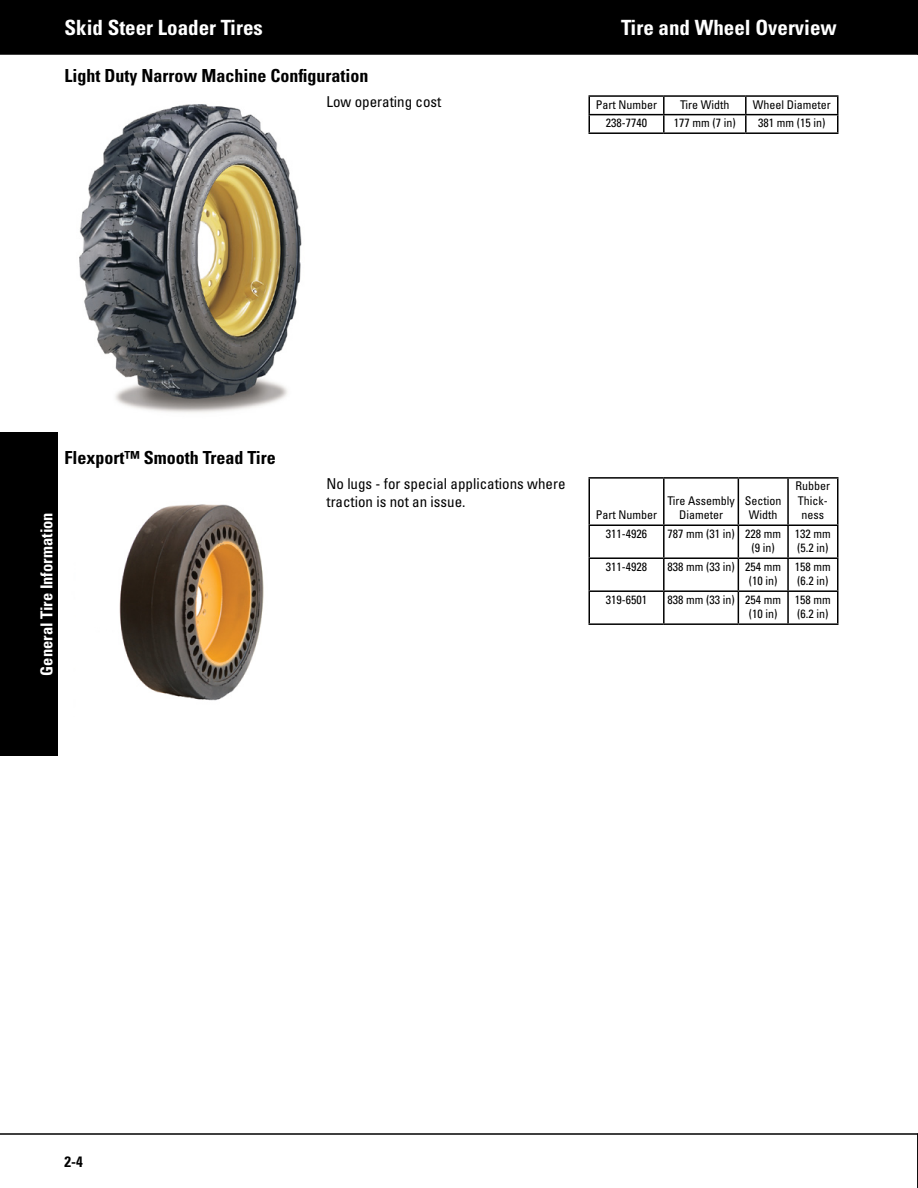
<style>
.page{position:relative;width:918px;height:1188px;background:#fff}
.page>*{position:absolute;margin:0;border:0;box-sizing:border-box;transform-origin:0 0}
.t1{font:700 condensed 21px "Univers";color:#fff}
.t2{font:700 condensed 18px "Univers";color:#000}
.t3{font:700 condensed 16.5px "Univers";color:#fff}
.t4{font:condensed 15px/18px "Univers";color:#000}
.t5{font:700 condensed 15px "Univers";color:#000}
.t6{font:condensed 12px/14.4px "Univers";color:#000}
</style>
<div class="page">
<div style="left:0;top:0;width:917px;height:55px;background:#000"></div>
<hr style="left:0;top:1133px;width:917px;height:2px;background:#3f3f3f">
<div style="left:0;top:432px;width:58px;height:324px;background:#000"></div>
<svg style="left:917px;top:0;width:1px;height:55px"></svg>
<svg style="left:917px;top:1133px;width:1px;height:55px"></svg>
<img style="left:79px;top:104px;width:223px;height:309px">
<svg style="left:588px;top:97px;width:2px;height:35px"></svg>
<svg style="left:837px;top:97px;width:1px;height:35px"></svg>
<hr style="left:588px;top:114px;width:76px;height:1px;background:#000">
<hr style="left:664px;top:114px;width:82px;height:1px;background:#000">
<hr style="left:746px;top:114px;width:92px;height:1px;background:#000">
<svg style="left:663px;top:97px;width:2px;height:35px"></svg>
<svg style="left:745px;top:97px;width:2px;height:35px"></svg>
<hr style="left:588px;top:132px;width:76px;height:2px;background:#000">
<hr style="left:664px;top:132px;width:82px;height:2px;background:#000">
<hr style="left:746px;top:132px;width:92px;height:2px;background:#000">
<hr style="left:588px;top:95px;width:76px;height:2px;background:#000">
<hr style="left:664px;top:95px;width:82px;height:2px;background:#000">
<hr style="left:746px;top:95px;width:92px;height:2px;background:#000">
<img style="left:119px;top:504px;width:145px;height:197px">
<hr style="left:588px;top:479px;width:2px;height:46px;background:#000">
<hr style="left:663px;top:479px;width:2px;height:46px;background:#000">
<hr style="left:738px;top:479px;width:1px;height:46px;background:#000">
<hr style="left:787px;top:479px;width:2px;height:46px;background:#000">
<hr style="left:837px;top:479px;width:1px;height:46px;background:#000">
<hr style="left:588px;top:526px;width:2px;height:31px;background:#000">
<hr style="left:837px;top:526px;width:1px;height:31px;background:#000">
<hr style="left:588px;top:559px;width:2px;height:31px;background:#000">
<hr style="left:837px;top:559px;width:1px;height:31px;background:#000">
<hr style="left:588px;top:592px;width:2px;height:31px;background:#000">
<hr style="left:837px;top:592px;width:1px;height:31px;background:#000">
<hr style="left:588px;top:525px;width:76px;height:1px;background:#000">
<hr style="left:664px;top:525px;width:74px;height:1px;background:#000">
<hr style="left:738px;top:525px;width:50px;height:1px;background:#000">
<hr style="left:788px;top:525px;width:50px;height:1px;background:#000">
<hr style="left:663px;top:526px;width:2px;height:31px;background:#000">
<hr style="left:738px;top:526px;width:1px;height:31px;background:#000">
<hr style="left:787px;top:526px;width:2px;height:31px;background:#000">
<hr style="left:588px;top:557px;width:76px;height:2px;background:#000">
<hr style="left:664px;top:557px;width:74px;height:2px;background:#000">
<hr style="left:738px;top:557px;width:50px;height:2px;background:#000">
<hr style="left:788px;top:557px;width:50px;height:2px;background:#000">
<hr style="left:663px;top:559px;width:2px;height:31px;background:#000">
<hr style="left:738px;top:559px;width:1px;height:31px;background:#000">
<hr style="left:787px;top:559px;width:2px;height:31px;background:#000">
<hr style="left:588px;top:590px;width:76px;height:2px;background:#000">
<hr style="left:664px;top:590px;width:74px;height:2px;background:#000">
<hr style="left:738px;top:590px;width:50px;height:2px;background:#000">
<hr style="left:788px;top:590px;width:50px;height:2px;background:#000">
<hr style="left:663px;top:592px;width:2px;height:31px;background:#000">
<hr style="left:738px;top:592px;width:1px;height:31px;background:#000">
<hr style="left:787px;top:592px;width:2px;height:31px;background:#000">
<hr style="left:588px;top:623px;width:76px;height:2px;background:#000">
<hr style="left:664px;top:623px;width:74px;height:2px;background:#000">
<hr style="left:738px;top:623px;width:50px;height:2px;background:#000">
<hr style="left:788px;top:623px;width:50px;height:2px;background:#000">
<hr style="left:588px;top:477px;width:76px;height:2px;background:#000">
<hr style="left:664px;top:477px;width:74px;height:2px;background:#000">
<hr style="left:738px;top:477px;width:50px;height:2px;background:#000">
<hr style="left:788px;top:477px;width:50px;height:2px;background:#000">
<h1 class="t1" style="left:64px;top:15px;width:200px">Skid Steer Loader Tires</h1>
<h1 class="t1" style="left:621px;top:15px;width:217px">Tire and Wheel Overview</h1>
<h2 class="t2" style="left:64px;top:64px;width:305px">Light Duty Narrow Machine Configuration</h2>
<p class="t4" style="left:327px;top:93px;width:116px">Low operating cost</p>
<p class="t6" style="left:596px;top:97px;width:63px">Part Number</p>
<p class="t6" style="left:680px;top:97px;width:51px">Tire Width</p>
<p class="t6" style="left:753px;top:97px;width:79px">Wheel Diameter</p>
<p class="t6" style="left:606px;top:116px;width:43px">238-7740</p>
<p class="t6" style="left:674px;top:116px;width:63px">177 mm (7 in)</p>
<p class="t6" style="left:758px;top:116px;width:69px">381 mm (15 in)</p>
<h2 class="t2" style="left:64px;top:446px;width:213px">Flexport™ Smooth Tread Tire</h2>
<h3 class="t3" style="left:37px;top:676px;width:165px;rotate:-90deg">General Tire Information</h3>
<p class="t4" style="left:327px;top:475px;width:241px">No lugs - for special applications where traction is not an issue.</p>
<p class="t6" style="left:596px;top:508px;width:63px">Part Number</p>
<p class="t6" style="left:667px;top:493px;width:69px;text-align:center">Tire Assembly<br>Diameter</p>
<p class="t6" style="left:745px;top:493px;width:38px;text-align:center">Section<br>Width</p>
<p class="t6" style="left:796px;top:479px;width:36px;text-align:center">Rubber<br>Thick&shy;ness</p>
<p class="t6" style="left:606px;top:526px;width:43px">311-4926</p>
<p class="t6" style="left:752px;top:526px;width:31px;text-indent:-84px">787 mm (31 in) 228 mm (9 in)</p>
<p class="t6" style="left:795px;top:526px;width:37px">132 mm (5.2 in)</p>
<p class="t6" style="left:606px;top:559px;width:43px">311-4928</p>
<p class="t6" style="left:749px;top:559px;width:34px;text-indent:-81px">838 mm (33 in) 254 mm (10 in)</p>
<p class="t6" style="left:795px;top:559px;width:37px">158 mm (6.2 in)</p>
<p class="t6" style="left:606px;top:592px;width:43px">319-6501</p>
<p class="t6" style="left:749px;top:592px;width:34px;text-indent:-81px">838 mm (33 in) 254 mm (10 in)</p>
<p class="t6" style="left:795px;top:592px;width:37px">158 mm (6.2 in)</p>
<p class="t5" style="left:65px;top:1152px;width:20px">2-4</p>
</div>
